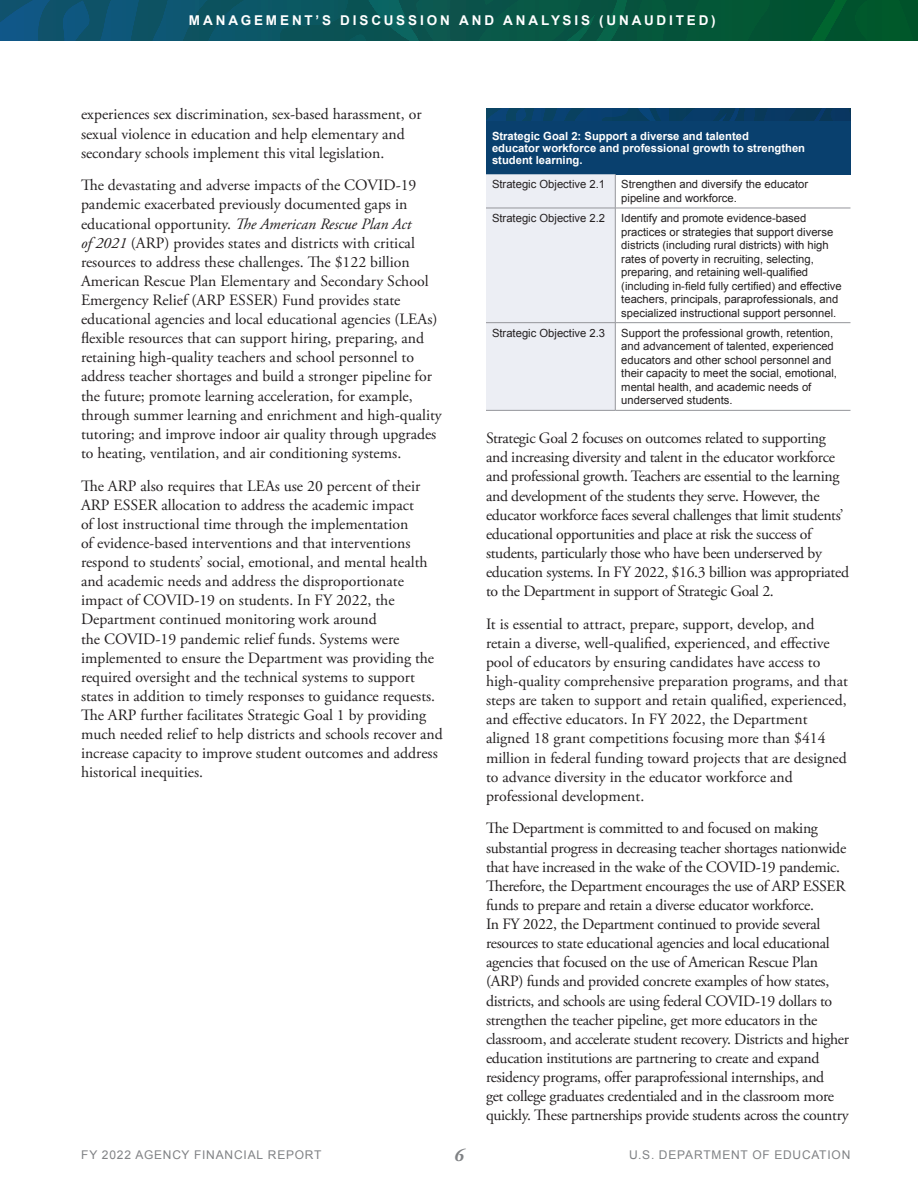
<style>
.page{position:relative;width:918px;height:1188px;background:#fff}
.page>*{position:absolute;margin:0;border:0;box-sizing:border-box;transform-origin:0 0}
.t1{font:italic 700 18px "Adobe Garamond Pro";color:#808285}
.t2{font:15.75px/19px "Adobe Garamond Pro";color:#231f20}
.t3{font:15.75px/19px "Adobe Garamond Pro";letter-spacing:-.02em;color:#231f20}
.t4{font:700 13.5px "Arial";letter-spacing:.215em;color:#fff}
.t5{font:12px "Arial";letter-spacing:.065em;color:#808285}
.t6{font:11.25px/13.5px "Arial";color:#231f20}
.t7{font:700 11.25px/12px "Arial";color:#fff}
.s1{font-style:italic}
</style>
<div class="page">
<svg style="left:0;top:0;width:918px;height:40px;background:#085550"></svg>
<svg style="left:486px;top:108px;width:364px;height:13px;background:#083d65"></svg>
<div style="left:486px;top:121px;width:364px;height:53px;background:#09406e"></div>
<div style="left:486px;top:174px;width:129px;height:236px;background:#eceef4"></div>
<hr style="left:615px;top:174px;width:1px;height:34px;background:#94959a">
<hr style="left:486px;top:208px;width:129px;height:1px;background:#94959a">
<hr style="left:615px;top:208px;width:236px;height:1px;background:#94959a">
<hr style="left:615px;top:208px;width:1px;height:114px;background:#94959a">
<hr style="left:486px;top:322px;width:129px;height:1px;background:#94959a">
<hr style="left:615px;top:322px;width:236px;height:1px;background:#94959a">
<hr style="left:615px;top:323px;width:1px;height:87px;background:#94959a">
<hr style="left:486px;top:410px;width:129px;height:1px;background:#94959a">
<hr style="left:615px;top:410px;width:236px;height:1px;background:#94959a">
<p class="t4" style="left:189px;top:12px;width:528px">MANAGEMENT’S DISCUSSION AND ANALYSIS (UNAUDITED)</p>
<p class="t2" style="left:81px;top:105px;width:342px">experiences sex discrimination, sex-based harassment, or sexual violence in education and help elementary and secondary schools implement this vital legislation.</p>
<p class="t2" style="left:81px;top:176px;width:362px">The devastating and adverse impacts of the COVID-19 pandemic exacerbated previously documented gaps in educational opportunity. <span class="s1">The American Rescue Plan Act<br>of 2021</span> (ARP) provides states and districts with critical resources to address these challenges. The $122 billion American Rescue Plan Elementary and Secondary School Emergency Relief (ARP ESSER) Fund provides state educational agencies and local educational agencies (LEAs) flexible resources that can support hiring, preparing, and retaining high-quality teachers and school personnel to address teacher shortages and build a stronger pipeline for the future; promote learning acceleration, for example, through summer learning and enrichment and high-quality tutoring; and improve indoor air quality through upgrades to heating, ventilation, and air conditioning systems.</p>
<p class="t2" style="left:81px;top:477px;width:363px">The ARP also requires that LEAs use 20 percent of their ARP ESSER allocation to address the academic impact<br>of lost instructional time through the implementation<br>of evidence-based interventions and that interventions respond to students’ social, emotional, and mental health and academic needs and address the disproportionate impact of COVID-19 on students. In FY 2022, the Department continued monitoring work around<br>the COVID-19 pandemic relief funds. Systems were implemented to ensure the Department was providing the required oversight and the technical systems to support states in addition to timely responses to guidance requests.<br>The ARP further facilitates Strategic Goal 1 by providing much needed relief to help districts and schools recover and increase capacity to improve student outcomes and address historical inequities.</p>
<p class="t7" style="left:492px;top:130px;width:315px">Strategic Goal 2: Support a diverse and talented<br>educator workforce and professional growth to strengthen student learning.</p>
<p class="t6" style="left:492px;top:178px;width:115px">Strategic Objective 2.1</p>
<p class="t6" style="left:621px;top:178px;width:188px">Strengthen and diversify the educator pipeline and workforce.</p>
<p class="t6" style="left:492px;top:212px;width:115px">Strategic Objective 2.2</p>
<p class="t6" style="left:621px;top:212px;width:222px">Identify and promote evidence-based practices or strategies that support diverse districts (including rural districts) with high rates of poverty in recruiting, selecting, preparing, and retaining well-qualified (including in-field fully certified) and effective teachers, principals, paraprofessionals, and specialized instructional support personnel.</p>
<p class="t6" style="left:492px;top:326px;width:115px">Strategic Objective 2.3</p>
<p class="t6" style="left:621px;top:326px;width:217px">Support the professional growth, retention, and advancement of talented, experienced educators and other school personnel and their capacity to meet the social, emotional, mental health, and academic needs of underserved students.</p>
<p class="t3" style="left:486px;top:429px;width:365px">Strategic Goal 2 focuses on outcomes related to supporting and increasing diversity and talent in the educator workforce and professional growth. Teachers are essential to the learning and development of the students they serve. However, the educator workforce faces several challenges that limit students’ educational opportunities and place at risk the success of students, particularly those who have been underserved by education systems. In FY 2022, $16.3 billion was appropriated to the Department in support of Strategic Goal 2.</p>
<p class="t2" style="left:486px;top:615px;width:363px">It is essential to attract, prepare, support, develop, and retain a diverse, well-qualified, experienced, and effective pool of educators by ensuring candidates have access to high-quality comprehensive preparation programs, and that steps are taken to support and retain qualified, experienced, and effective educators. In FY 2022, the Department aligned 18 grant competitions focusing more than $414 million in federal funding toward projects that are designed to advance diversity in the educator workforce and professional development.</p>
<p class="t3" style="left:486px;top:820px;width:365px">The Department is committed to and focused on making substantial progress in decreasing teacher shortages nationwide that have increased in the wake of the COVID-19 pandemic.<br>Therefore, the Department encourages the use of ARP ESSER funds to prepare and retain a diverse educator workforce.<br>In FY 2022, the Department continued to provide several resources to state educational agencies and local educational agencies that focused on the use of American Rescue Plan (ARP) funds and provided concrete examples of how states, districts, and schools are using federal COVID-19 dollars to strengthen the teacher pipeline, get more educators in the classroom, and accelerate student recovery. Districts and higher education institutions are partnering to create and expand residency programs, offer paraprofessional internships, and<br>get college graduates credentialed and in the classroom more quickly. These partnerships provide students across the country</p>
<p class="t5" style="left:81px;top:1147px;width:242px">FY 2022 AGENCY FINANCIAL REPORT</p>
<p class="t1" style="left:454px;top:1145px;width:11px">6</p>
<p class="t5" style="left:629px;top:1147px;width:223px">U.S. DEPARTMENT OF EDUCATION</p>
</div>
